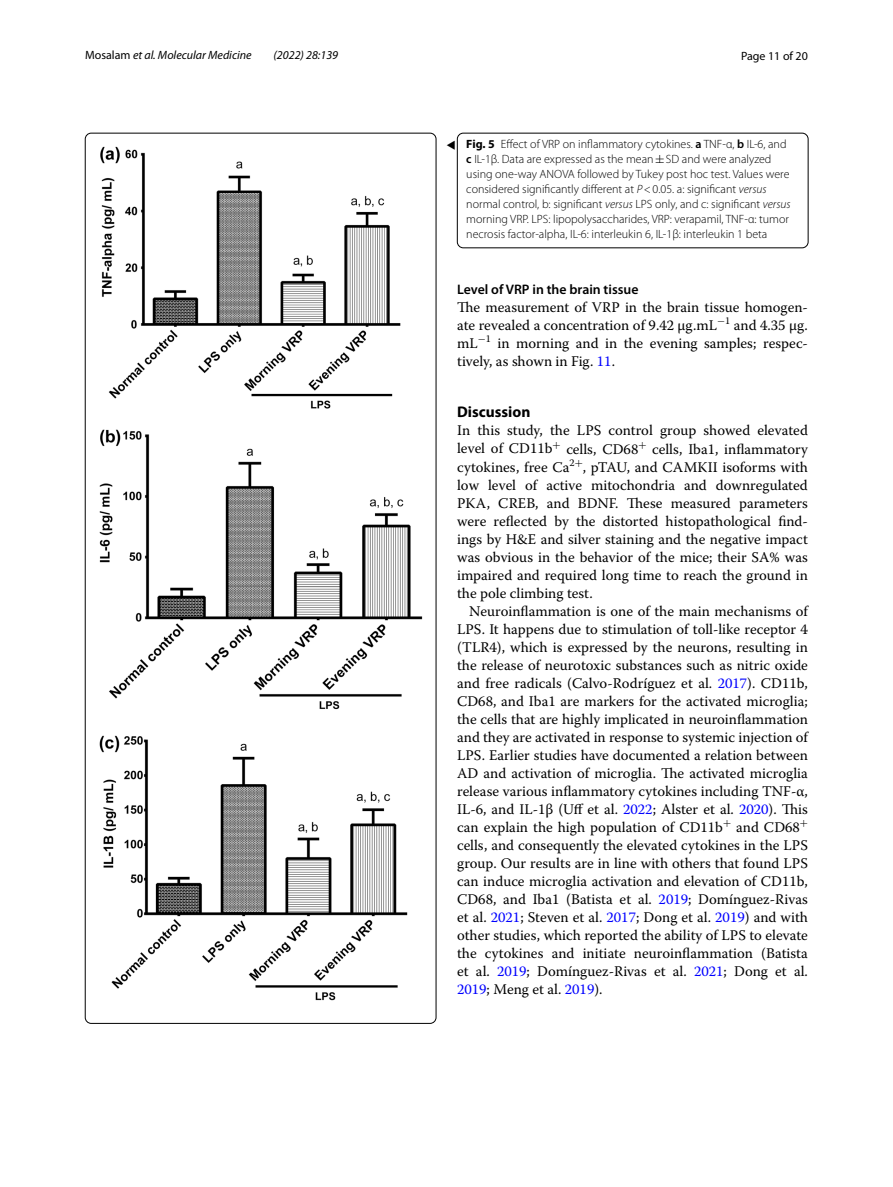
<style>
.page{position:relative;width:893px;height:1187px;background:#fff}
.page>*{position:absolute;margin:0;border:0;box-sizing:border-box;transform-origin:0 0}
.t1{font:700 15.45px "Myriad Pro";color:#000}
.t2{font:15px "STIX";color:#000}
.t3{font:14.7px/18px "Warnock Pro";color:#000;text-align:justify}
.t4{font:600 13.8px "Myriad Pro";color:#000}
.t5{font:300 12px/15px "Myriad Pro";color:#000}
.t6{font:italic 12px "Myriad Pro";color:#000}
.t7{font:12px "Myriad Pro";color:#000}
.s1{font-style:normal}
.s2{font-weight:700}
.s3{font-weight:600}
.s4{font-family:"MTSY";font-weight:400}
.s5{font-style:italic}
.s6{color:#00f}
</style>
<div class="page">
<img style="left:99px;top:147px;width:323px;height:853px">
<div style="left:457px;top:133px;width:351px;height:115px;border:1px solid #000;border-radius:6px"></div>
<p class="t6" style="left:85px;top:48px;width:168px"><span class="s1">Mosalam</span> et al. Molecular Medicine</p>
<p class="t6" style="left:274px;top:48px;width:66px">(2022) 28:139</p>
<p class="t7" style="left:741px;top:48px;width:68px">Page 11 of 20</p>
<p class="t2" style="left:446px;top:133px;width:11px">◂</p>
<p class="t5" style="left:466px;top:137px;width:326px"><span class="s2">Fig. 5</span> Effect of VRP on inflammatory cytokines. <span class="s3">a</span> TNF-α, <span class="s3">b</span> IL-6, and <span class="s3">c</span> IL-1β. Data are expressed as the mean<span class="s4">±</span>SD and were analyzed using one-way ANOVA followed by Tukey post hoc test. Values were considered significantly different at <span class="s5">P</span>&lt;0.05. a: significant <span class="s5">versus </span>normal control, b: significant <span class="s5">versus</span> LPS only, and c: significant <span class="s5">versus </span>morning VRP. LPS: lipopolysaccharides, VRP: verapamil, TNF-α: tumor necrosis factor-alpha, IL-6: interleukin 6, IL-1β: interleukin 1 beta</p>
<p class="t4" style="left:457px;top:280px;width:183px">Level of VRP in the brain tissue</p>
<p class="t3" style="left:457px;top:298px;width:352px">The measurement of VRP in the brain tissue homogen&shy;ate revealed a concentration of 9.42 µg.mL<sup>−</sup><sup>1</sup> and 4.35 µg. mL<sup>−</sup><sup>1</sup> in morning and in the evening samples; respec&shy;tively, as shown in Fig. <span class="s6">11</span>.</p>
<p class="t1" style="left:457px;top:402px;width:75px">Discussion</p>
<p class="t3" style="left:457px;top:421px;width:352px">In this study, the LPS control group showed elevated level of CD11b<sup>+</sup> cells, CD68<sup>+</sup> cells, Iba1, inflammatory cytokines, free Ca<sup>2</sup><sup>+</sup>, pTAU, and CAMKII isoforms with low level of active mitochondria and downregulated PKA, CREB, and BDNF. These measured parameters were reflected by the distorted histopathological find&shy;ings by H&amp;E and silver staining and the negative impact was obvious in the behavior of the mice; their SA% was impaired and required long time to reach the ground in the pole climbing test.</p>
<p class="t3" style="left:457px;top:601px;width:352px;text-indent:12px">Neuroinflammation is one of the main mechanisms of LPS. It happens due to stimulation of toll-like receptor 4 (TLR4), which is expressed by the neurons, resulting in the release of neurotoxic substances such as nitric oxide and free radicals (Calvo-Rodríguez et al. <span class="s6">2017</span>). CD11b, CD68, and Iba1 are markers for the activated microglia; the cells that are highly implicated in neuroinflammation and they are activated in response to systemic injection of LPS. Earlier studies have documented a relation between AD and activation of microglia. The activated microglia release various inflammatory cytokines including TNF-α, IL-6, and IL-1β (Uff et al. <span class="s6">2022</span>; Alster et al. <span class="s6">2020</span>). This can explain the high population of CD11b<sup>+</sup> and CD68<sup>+ </sup>cells, and consequently the elevated cytokines in the LPS group. Our results are in line with others that found LPS can induce microglia activation and elevation of CD11b, CD68, and Iba1 (Batista et al. <span class="s6">2019</span>; Domínguez-Rivas et al. <span class="s6">2021</span>; Steven et al. <span class="s6">2017</span>; Dong et al. <span class="s6">2019</span>) and with other studies, which reported the ability of LPS to elevate the cytokines and initiate neuroinflammation (Batista et al. <span class="s6">2019</span>; Domínguez-Rivas et al. <span class="s6">2021</span>; Dong et al.<br><span class="s6">2019</span>; Meng et al. <span class="s6">2019</span>).</p>
</div>
